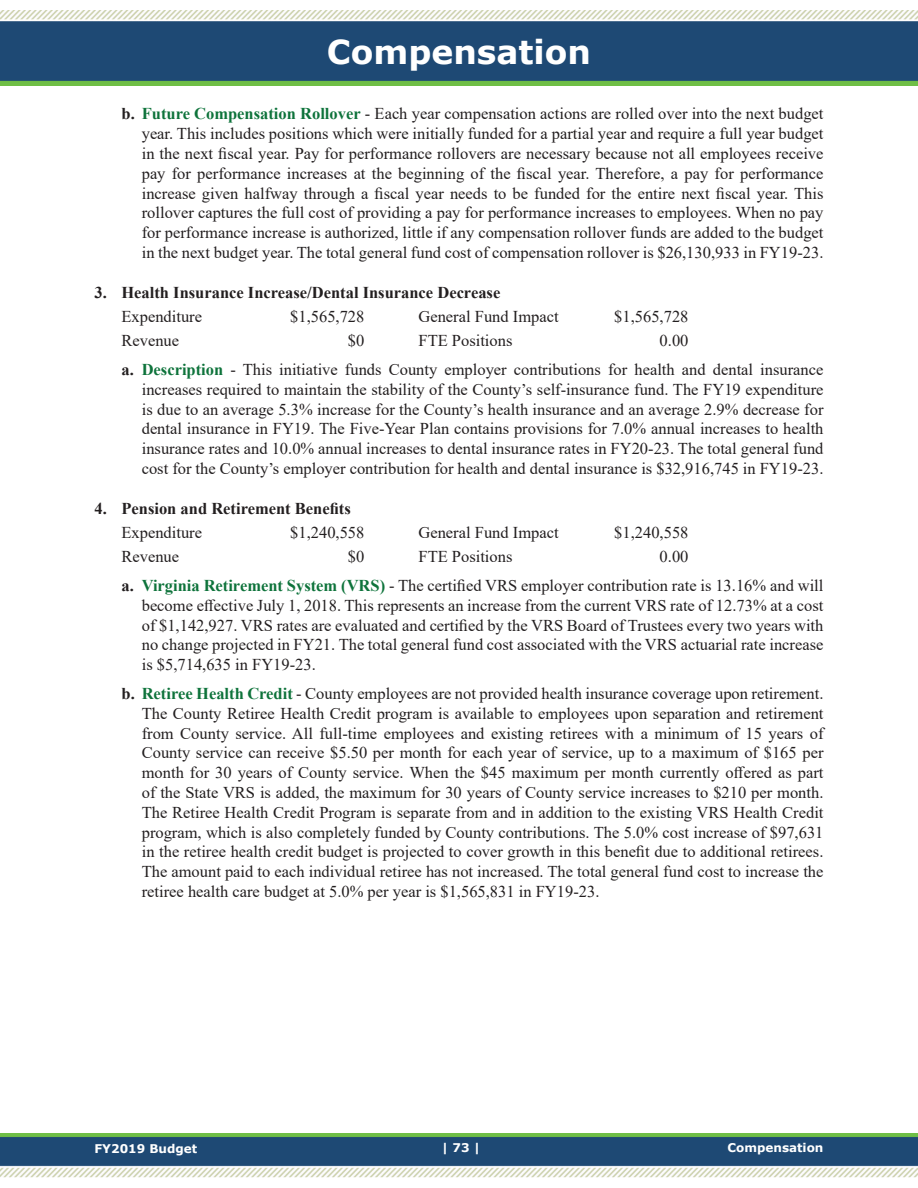
<style>
.page{position:relative;width:918px;height:1188px;background:#fff}
.page>*{position:absolute;margin:0;border:0;box-sizing:border-box;transform-origin:0 0}
.t1{font:700 33px "Verdana";color:#fff}
.Description-_SLI{font:16.5px/19.8px "Times New Roman";color:#231f20;text-align:justify}
.List-Bold{font:700 16.5px "Times New Roman";color:#231f20}
.t2{font:700 12px "Verdana";color:#fff}
.s1{font-weight:700}
.s2{font-weight:700;color:#0e733b}
</style>
<div class="page">
<img style="left:0;top:1134px;width:918px;height:44px">
<img style="left:0;top:11px;width:918px;height:74px">
<h1 class="t1" style="left:327px;top:29px;width:266px">Compensation</h1>
<p class="Description-_SLI" style="left:142px;top:103px;width:683px;text-indent:-20px"><span class="s1">b.</span> <span class="s2">Future Compensation Rollover</span> - Each year compensation actions are rolled over into the next budget year. This includes positions which were initially funded for a partial year and require a full year budget in the next fiscal year. Pay for performance rollovers are necessary because not all employees receive pay for performance increases at the beginning of the fiscal year. Therefore, a pay for performance increase given halfway through a fiscal year needs to be funded for the entire next fiscal year. This rollover captures the full cost of providing a pay for performance increases to employees. When no pay for performance increase is authorized, little if any compensation rollover funds are added to the budget in the next budget year. The total general fund cost of compensation rollover is $26,130,933 in FY19-23.</p>
<p class="List-Bold" style="left:94px;top:280px;width:407px">3. Health Insurance Increase/Dental Insurance Decrease</p>
<p class="Description-_SLI" style="left:122px;top:306px;width:82px">Expenditure</p>
<p class="Description-_SLI" style="left:290px;top:306px;width:76px">$1,565,728</p>
<p class="Description-_SLI" style="left:418px;top:306px;width:142px">General Fund Impact</p>
<p class="Description-_SLI" style="left:614px;top:306px;width:76px">$1,565,728</p>
<p class="Description-_SLI" style="left:122px;top:330px;width:59px">Revenue</p>
<p class="Description-_SLI" style="left:348px;top:330px;width:18px">$0</p>
<p class="Description-_SLI" style="left:418px;top:330px;width:95px">FTE Positions</p>
<p class="Description-_SLI" style="left:660px;top:330px;width:30px">0.00</p>
<p class="Description-_SLI" style="left:142px;top:359px;width:683px;text-indent:-20px"><span class="s1">a.</span> <span class="s2">Description</span> - This initiative funds County employer contributions for health and dental insurance increases required to maintain the stability of the County’s self-insurance fund. The FY19 expenditure is due to an average 5.3% increase for the County’s health insurance and an average 2.9% decrease for dental insurance in FY19. The Five-Year Plan contains provisions for 7.0% annual increases to health insurance rates and 10.0% annual increases to dental insurance rates in FY20-23. The total general fund cost for the County’s employer contribution for health and dental insurance is $32,916,745 in FY19-23.</p>
<p class="List-Bold" style="left:94px;top:496px;width:258px">4. Pension and Retirement Benefits</p>
<p class="Description-_SLI" style="left:122px;top:522px;width:82px">Expenditure</p>
<p class="Description-_SLI" style="left:290px;top:522px;width:76px">$1,240,558</p>
<p class="Description-_SLI" style="left:418px;top:522px;width:142px">General Fund Impact</p>
<p class="Description-_SLI" style="left:614px;top:522px;width:76px">$1,240,558</p>
<p class="Description-_SLI" style="left:122px;top:546px;width:59px">Revenue</p>
<p class="Description-_SLI" style="left:348px;top:546px;width:18px">$0</p>
<p class="Description-_SLI" style="left:418px;top:546px;width:95px">FTE Positions</p>
<p class="Description-_SLI" style="left:660px;top:546px;width:30px">0.00</p>
<p class="Description-_SLI" style="left:142px;top:575px;width:683px;text-indent:-20px"><span class="s1">a.</span> <span class="s2">Virginia Retirement System (VRS)</span> - The certified VRS employer contribution rate is 13.16% and will become effective July 1, 2018. This represents an increase from the current VRS rate of 12.73% at a cost of $1,142,927. VRS rates are evaluated and certified by the VRS Board of Trustees every two years with no change projected in FY21. The total general fund cost associated with the VRS actuarial rate increase is $5,714,635 in FY19-23.</p>
<p class="Description-_SLI" style="left:142px;top:683px;width:683px;text-indent:-20px"><span class="s1">b.</span> <span class="s2">Retiree Health Credit</span> - County employees are not provided health insurance coverage upon retirement.<br>The County Retiree Health Credit program is available to employees upon separation and retirement from County service. All full-time employees and existing retirees with a minimum of 15 years of County service can receive $5.50 per month for each year of service, up to a maximum of $165 per month for 30 years of County service. When the $45 maximum per month currently offered as part of the State VRS is added, the maximum for 30 years of County service increases to $210 per month.<br>The Retiree Health Credit Program is separate from and in addition to the existing VRS Health Credit program, which is also completely funded by County contributions. The 5.0% cost increase of $97,631 in the retiree health credit budget is projected to cover growth in this benefit due to additional retirees.<br>The amount paid to each individual retiree has not increased. The total general fund cost to increase the retiree health care budget at 5.0% per year is $1,565,831 in FY19-23.</p>
<p class="t2" style="left:94px;top:1140px;width:104px">FY2019 Budget</p>
<p class="t2" style="left:442px;top:1140px;width:40px">| 73 |</p>
<p class="t2" style="left:727px;top:1139px;width:98px">Compensation</p>
</div>
